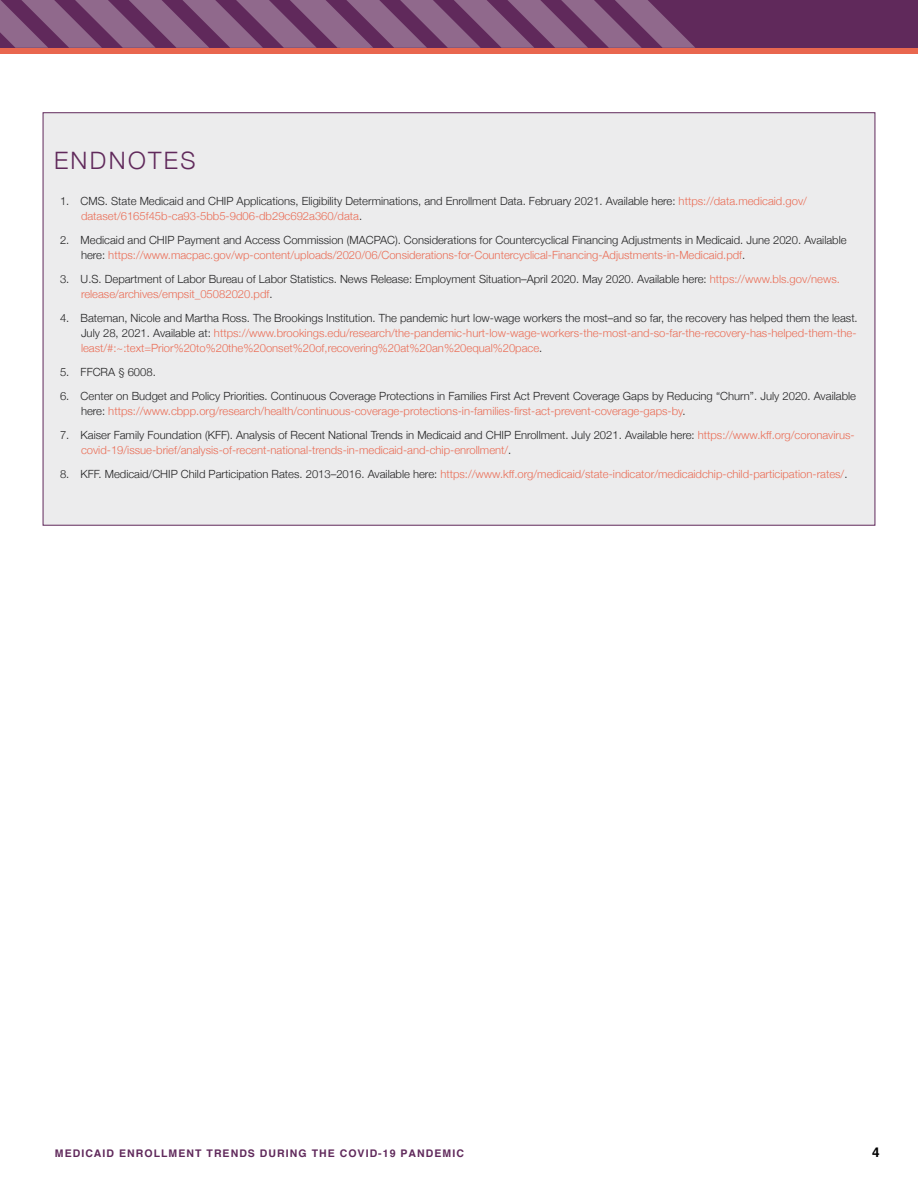
<style>
.page{position:relative;width:918px;height:1188px;background:#fff}
.page>*{position:absolute;margin:0;border:0;box-sizing:border-box;transform-origin:0 0}
.t1{font:300 24px "Helvetica Neue";letter-spacing:.1em;color:#60295b}
.t2{font:700 13.5px "Helvetica";color:#000}
.t3{font:300 11.25px/15px "Helvetica Neue";color:#222223}
.t4{font:300 11.25px/15px "Helvetica Neue";color:#ea6d56;text-align:justify}
.t5{font:700 10.5px "Helvetica";letter-spacing:.1em;color:#60295b}
.s1{color:#ea6d56}
.s2{color:#222223}
</style>
<div class="page">
<div style="left:0;top:0;width:918px;height:49px;background:#60295b"></div>
<div style="left:0;top:48px;width:918px;height:5px;background:#e9674f"></div>
<svg style="left:0;top:0;width:695px;height:48px"></svg>
<div style="left:43px;top:112px;width:832px;height:414px;background:#ececed;border:1px solid #60295b"></div>
<h1 class="t1" style="left:54px;top:141px;width:143px">ENDNOTES</h1>
<p class="t3" style="left:81px;top:193px;width:727px;text-indent:-21px">1. CMS. State Medicaid and CHIP Applications, Eligibility Determinations, and Enrollment Data. February 2021. Available here: <span class="s1">https://data.medicaid.gov/ dataset/6165f45b-ca93-5bb5-9d06-db29c692a360/data</span>.</p>
<p class="t3" style="left:81px;top:232px;width:767px;text-indent:-21px">2. Medicaid and CHIP Payment and Access Commission (MACPAC). Considerations for Countercyclical Financing Adjustments in Medicaid. June 2020. Available here: <span class="s1">https://www.macpac.gov/wp-content/uploads/2020/06/Considerations-for-Countercyclical-Financing-Adjustments-in-Medicaid.pdf</span>.</p>
<p class="t3" style="left:81px;top:271px;width:760px;text-indent:-21px">3. U.S. Department of Labor Bureau of Labor Statistics. News Release: Employment Situation–April 2020. May 2020. Available here: <span class="s1">https://www.bls.gov/news. release/archives/empsit_05082020.pdf</span>.</p>
<p class="t4" style="left:81px;top:310px;width:778px;text-indent:-21px"><span class="s2">4. Bateman, Nicole and Martha Ross. The Brookings Institution. The pandemic hurt low-wage workers the most–and so far, the recovery has helped them the least.<br>July 28, 2021. Available at:</span> https://www.brookings.edu/research/the-pandemic-hurt-low-wage-workers-the-most-and-so-far-the-recovery-has-helped-them-the&shy;least/#:~:text=Prior%20to%20the%20onset%20of,recovering%20at%20an%20equal%20pace<span class="s2">.</span></p>
<p class="t3" style="left:60px;top:364px;width:97px">5. FFCRA § 6008.</p>
<p class="t3" style="left:81px;top:388px;width:777px;text-indent:-21px">6. Center on Budget and Policy Priorities. Continuous Coverage Protections in Families First Act Prevent Coverage Gaps by Reducing “Churn”. July 2020. Available here: <span class="s1">https://www.cbpp.org/research/health/continuous-coverage-protections-in-families-first-act-prevent-coverage-gaps-by</span>.</p>
<p class="t4" style="left:81px;top:427px;width:775px;text-indent:-21px"><span class="s2">7. Kaiser Family Foundation (KFF). Analysis of Recent National Trends in Medicaid and CHIP Enrollment. July 2021. Available here:</span> https://www.kff.org/coronavirus&shy;covid-19/issue-brief/analysis-of-recent-national-trends-in-medicaid-and-chip-enrollment/<span class="s2">.</span></p>
<p class="t4" style="left:60px;top:466px;width:789px"><span class="s2">8. KFF. Medicaid/CHIP Child Participation Rates. 2013–2016. Available here:</span> https://www.kff.org/medicaid/state-indicator/medicaidchip-child-participation-rates/<span class="s2">.</span></p>
<p class="t5" style="left:55px;top:1145px;width:411px">MEDICAID ENROLLMENT TRENDS DURING THE COVID-19 PANDEMIC</p>
<p class="t2" style="left:872px;top:1141px;width:9px">4</p>
</div>
